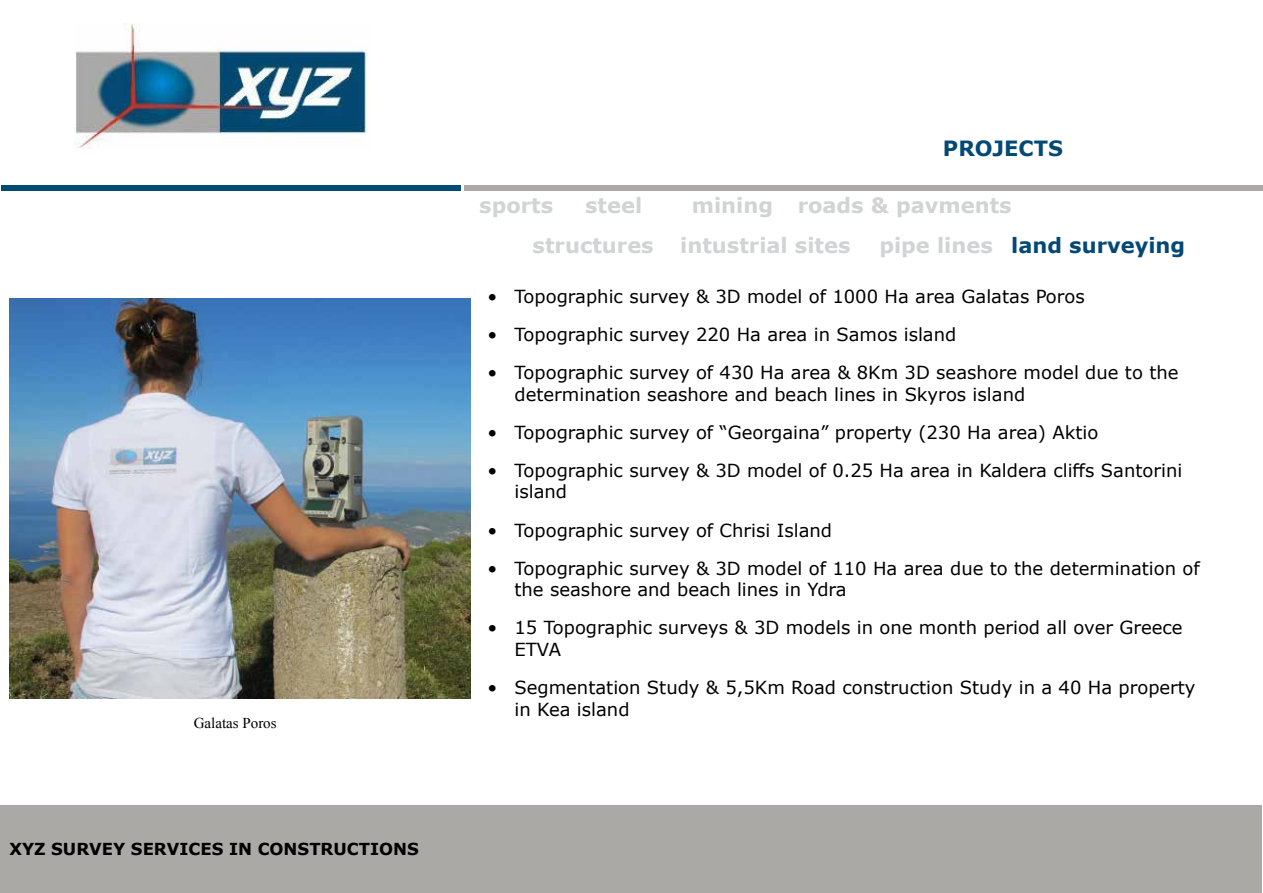
<style>
.page{position:relative;width:1263px;height:893px;background:#fff}
.page>*{position:absolute;margin:0;border:0;box-sizing:border-box;transform-origin:0 0}
.t1{font:700 21px "Verdana";color:#d1d3d4}
.t2{font:700 21px "Verdana";color:#044875}
.t3{font:18px/21.6px "Verdana";color:#000}
.t4{font:700 16.5px "Verdana";color:#000}
.t5{font:15px "Times New Roman";color:#000}
.s1{color:#d1d3d4}
</style>
<div class="page">
<img style="left:10px;top:298px;width:461px;height:400px">
<div style="left:0;top:805px;width:1261px;height:88px;background:#aaa9a5"></div>
<img style="left:74px;top:24px;width:296px;height:124px">
<div style="left:2px;top:185px;width:458px;height:6px;background:#024c71"></div>
<div style="left:465px;top:185px;width:798px;height:6px;background:#aca8a5"></div>
<p class="t5" style="left:194px;top:712px;width:84px">Galatas Poros</p>
<p class="t4" style="left:9px;top:838px;width:411px">XYZ SURVEY SERVICES IN CONSTRUCTIONS</p>
<p class="t2" style="left:943px;top:134px;width:122px">PROJECTS</p>
<p class="t1" style="left:479px;top:190px;width:76px">sports</p>
<p class="t1" style="left:585px;top:190px;width:59px">steel</p>
<p class="t1" style="left:692px;top:190px;width:321px">mining roads &amp; pavments</p>
<p class="t1" style="left:533px;top:230px;width:123px">structures</p>
<p class="t1" style="left:680px;top:231px;width:172px">intustrial sites</p>
<p class="t2" style="left:879px;top:230px;width:307px"><span class="s1">pipe lines</span> land surveying</p>
<p class="t3" style="left:487px;top:285px;width:599px">• Topographic survey &amp; 3D model of 1000 Ha area Galatas Poros</p>
<p class="t3" style="left:487px;top:323px;width:470px">• Topographic survey 220 Ha area in Samos island</p>
<p class="t3" style="left:514px;top:361px;width:665px;text-indent:-27px">• Topographic survey of 430 Ha area &amp; 8Km 3D seashore model due to the determination seashore and beach lines in Skyros island</p>
<p class="t3" style="left:487px;top:421px;width:612px">• Topographic survey of “Georgaina” property (230 Ha area) Aktio</p>
<p class="t3" style="left:514px;top:459px;width:669px;text-indent:-27px">• Topographic survey &amp; 3D model of 0.25 Ha area in Kaldera cliffs Santorini island</p>
<p class="t3" style="left:487px;top:519px;width:346px">• Topographic survey of Chrisi Island</p>
<p class="t3" style="left:514px;top:557px;width:687px;text-indent:-27px">• Topographic survey &amp; 3D model of 110 Ha area due to the determination of the seashore and beach lines in Ydra</p>
<p class="t3" style="left:514px;top:617px;width:670px;text-indent:-27px">• 15 Topographic surveys &amp; 3D models in one month period all over Greece<br>ETVA</p>
<p class="t3" style="left:514px;top:676px;width:682px;text-indent:-27px">• Segmentation Study &amp; 5,5Km Road construction Study in a 40 Ha property in Kea island</p>
</div>
